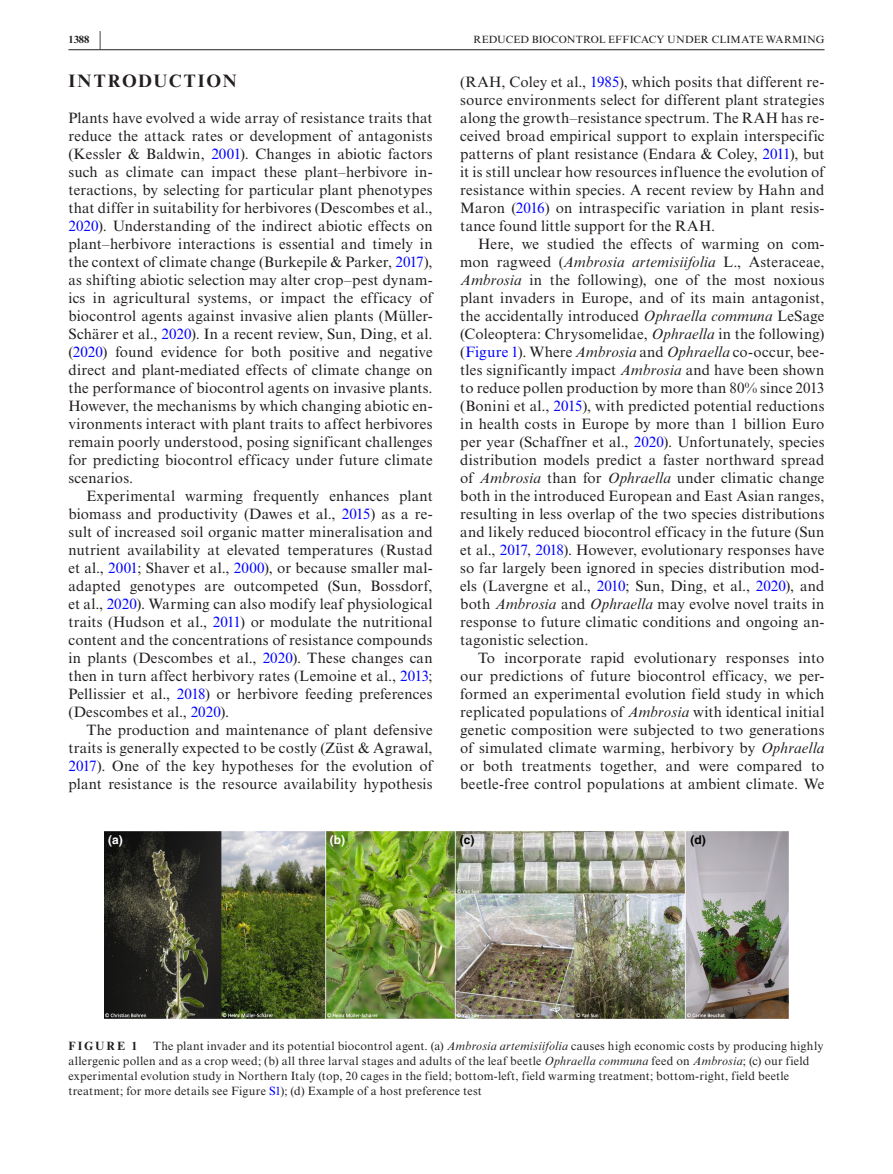
<style>
.page{position:relative;width:893px;height:1174px;background:#fff}
.page>*{position:absolute;margin:0;border:0;box-sizing:border-box;transform-origin:0 0}
.t1{font:700 18px "Times New Roman MT Std";letter-spacing:.085em;color:#231f20}
.t2{font:15px/18px "Times New Roman MT Std";letter-spacing:.01em;color:#231f20;text-align:justify}
.t3{font:12px/15px "Times New Roman MT Std";letter-spacing:.02em;color:#231f20}
.t4{font:700 12px "Times New Roman MT Std";letter-spacing:.175em;color:#231f20}
.t5{font:700 12px "Helvetica";color:#fff}
.t6{font:700 12px "Helvetica";color:#000}
.t7{font:10.5px "Times New Roman MT Std";letter-spacing:.01em;color:#231f20}
.t8{font:700 10.5px "Times New Roman MT Std";color:#231f20}
.s1{font-size:20.25px}
.s2{color:#00f}
.s3{font-style:italic}
</style>
<div class="page">
<hr style="left:68px;top:49px;width:756px;height:1px;background:#231f20">
<img style="left:104px;top:831px;width:684px;height:187px">
<p class="t8" style="left:68px;top:33px;width:34px">1388 <span class="s1">|</span></p>
<p class="t7" style="left:473px;top:33px;width:353px">REDUCED BIOCONTROL EFFICACY UNDER CLIMATE WARMING</p>
<p class="t1" style="left:68px;top:70px;width:170px">INTRODUCTION</p>
<p class="t2" style="left:68px;top:109px;width:366px">Plants have evolved a wide array of resistance traits that reduce the attack rates or development of antagonists (Kessler &amp; Baldwin, <span class="s2">2001</span>). Changes in abiotic factors such as climate can impact these plant–herbivore in&shy;teractions, by selecting for particular plant phenotypes that differ in suitability for herbivores (Descombes et al., <span class="s2">2020</span>). Understanding of the indirect abiotic effects on plant–herbivore interactions is essential and timely in the context of climate change (Burkepile &amp; Parker, <span class="s2">2017</span>), as shifting abiotic selection may alter crop–pest dynam&shy;ics in agricultural systems, or impact the efficacy of biocontrol agents against invasive alien plants (Müller-Schärer et al., <span class="s2">2020</span>). In a recent review, Sun, Ding, et al. (<span class="s2">2020</span>) found evidence for both positive and negative direct and plant-mediated effects of climate change on the performance of biocontrol agents on invasive plants.<br>However, the mechanisms by which changing abiotic en&shy;vironments interact with plant traits to affect herbivores remain poorly understood, posing significant challenges for predicting biocontrol efficacy under future climate scenarios.</p>
<p class="t2" style="left:68px;top:487px;width:366px;text-indent:18px">Experimental warming frequently enhances plant biomass and productivity (Dawes et al., <span class="s2">2015</span>) as a re&shy;sult of increased soil organic matter mineralisation and nutrient availability at elevated temperatures (Rustad et al., <span class="s2">2001</span>; Shaver et al., <span class="s2">2000</span>), or because smaller mal&shy;adapted genotypes are outcompeted (Sun, Bossdorf, et al., <span class="s2">2020</span>). Warming can also modify leaf physiological traits (Hudson et al., <span class="s2">2011</span>) or modulate the nutritional content and the concentrations of resistance compounds in plants (Descombes et al., <span class="s2">2020</span>). These changes can then in turn affect herbivory rates (Lemoine et al., <span class="s2">2013</span>; Pellissier et al., <span class="s2">2018</span>) or herbivore feeding preferences (Descombes et al., <span class="s2">2020</span>).</p>
<p class="t2" style="left:68px;top:721px;width:366px;text-indent:18px">The production and maintenance of plant defensive traits is generally expected to be costly (Züst &amp; Agrawal, <span class="s2">2017</span>). One of the key hypotheses for the evolution of plant resistance is the resource availability hypothesis</p>
<p class="t2" style="left:460px;top:73px;width:366px">(RAH, Coley et al., <span class="s2">1985</span>), which posits that different re&shy;source environments select for different plant strategies along the growth–resistance spectrum. The RAH has re&shy;ceived broad empirical support to explain interspecific patterns of plant resistance (Endara &amp; Coley, <span class="s2">2011</span>), but it is still unclear how resources influence the evolution of resistance within species. A recent review by Hahn and Maron (<span class="s2">2016</span>) on intraspecific variation in plant resis&shy;tance found little support for the RAH.</p>
<p class="t2" style="left:460px;top:235px;width:366px;text-indent:18px">Here, we studied the effects of warming on com&shy;mon ragweed (<span class="s3">Ambrosia artemisiifolia</span> L., Asteraceae, <span class="s3">Ambrosia</span> in the following), one of the most noxious plant invaders in Europe, and of its main antagonist, the accidentally introduced <span class="s3">Ophraella communa</span> LeSage (Coleoptera: Chrysomelidae, <span class="s3">Ophraella</span> in the following) (<span class="s2">Figure 1</span>). Where <span class="s3">Ambrosia</span> and <span class="s3">Ophraella</span> co-occur, bee&shy;tles significantly impact <span class="s3">Ambrosia</span> and have been shown to reduce pollen production by more than 80% since 2013 (Bonini et al., <span class="s2">2015</span>), with predicted potential reductions in health costs in Europe by more than 1 billion Euro per year (Schaffner et al., <span class="s2">2020</span>). Unfortunately, species distribution models predict a faster northward spread of <span class="s3">Ambrosia</span> than for <span class="s3">Ophraella</span> under climatic change both in the introduced European and East Asian ranges, resulting in less overlap of the two species distributions and likely reduced biocontrol efficacy in the future (Sun et al., <span class="s2">2017</span>, <span class="s2">2018</span>). However, evolutionary responses have so far largely been ignored in species distribution mod&shy;els (Lavergne et al., <span class="s2">2010</span>; Sun, Ding, et al., <span class="s2">2020</span>), and both <span class="s3">Ambrosia</span> and <span class="s3">Ophraella</span> may evolve novel traits in response to future climatic conditions and ongoing an&shy;tagonistic selection.</p>
<p class="t2" style="left:460px;top:649px;width:366px;text-indent:18px">To incorporate rapid evolutionary responses into our predictions of future biocontrol efficacy, we per&shy;formed an experimental evolution field study in which replicated populations of <span class="s3">Ambrosia</span> with identical initial genetic composition were subjected to two generations of simulated climate warming, herbivory by <span class="s3">Ophraella </span>or both treatments together, and were compared to beetle-free control populations at ambient climate. We</p>
<p class="t5" style="left:108px;top:832px;width:16px">(a)</p>
<p class="t5" style="left:330px;top:832px;width:17px">(b)</p>
<p class="t6" style="left:460px;top:832px;width:16px">(c)</p>
<p class="t6" style="left:690px;top:832px;width:17px">(d)</p>
<p class="t3" style="left:68px;top:1038px;width:756px;text-indent:85px">The plant invader and its potential biocontrol agent. (a) <span class="s3">Ambrosia artemisiifolia</span> causes high economic costs by producing highly allergenic pollen and as a crop weed; (b) all three larval stages and adults of the leaf beetle <span class="s3">Ophraella communa</span> feed on <span class="s3">Ambrosia</span>; (c) our field experimental evolution study in Northern Italy (top, 20 cages in the field; bottom-left, field warming treatment; bottom-right, field beetle treatment; for more details see Figure <span class="s2">S1</span>); (d) Example of a host preference test</p>
<p class="t4" style="left:68px;top:1039px;width:71px">FIGURE 1</p>
</div>
